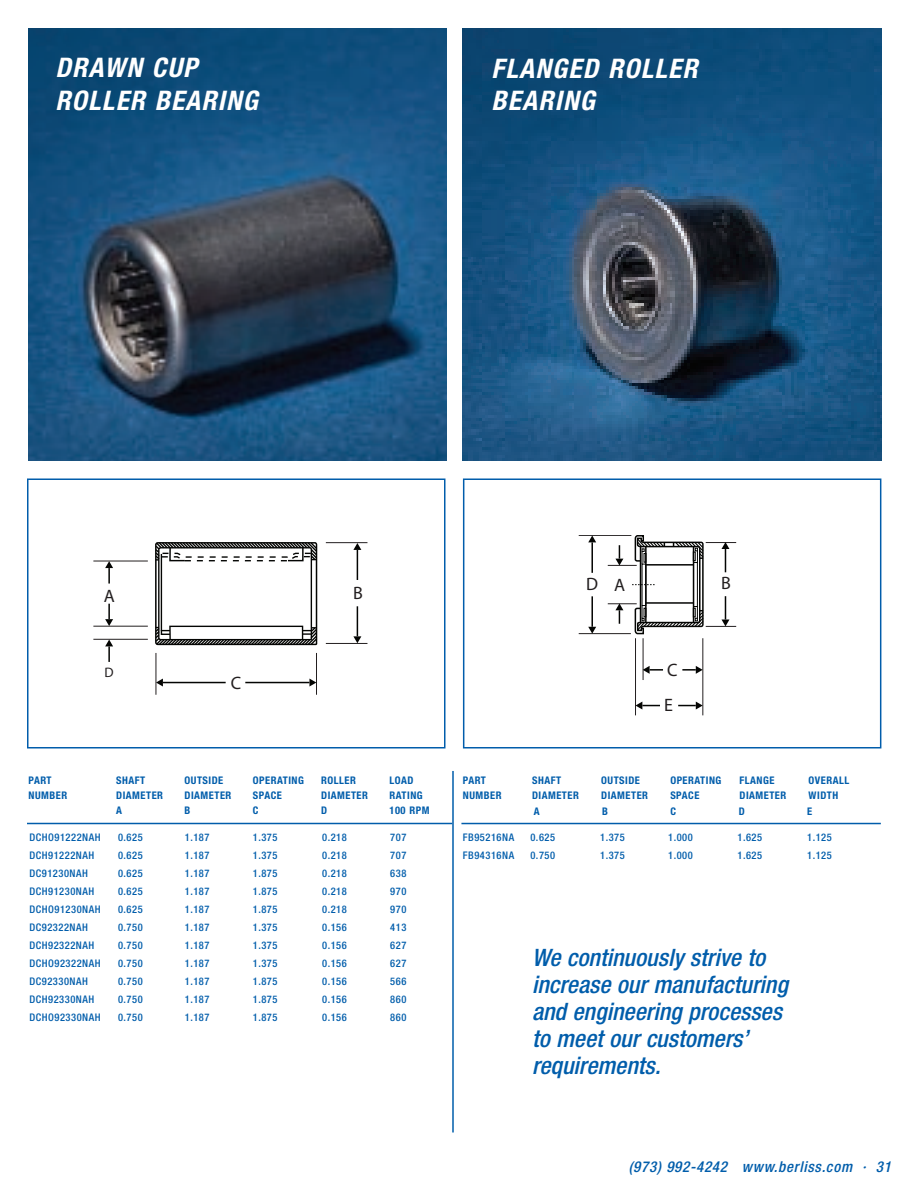
<style>
.page{position:relative;width:918px;height:1188px;background:#fff}
.page>*{position:absolute;margin:0;border:0;box-sizing:border-box;transform-origin:0 0}
.t1{font:italic 700 condensed 27px/32.4px "Helvetica Neue";letter-spacing:.05em;color:#fff}
.t2{font:italic 500 condensed 24px/27px "Helvetica Neue";color:#015dab}
.t3{font:18px "Myriad";color:#231f20}
.t4{font:italic 500 condensed 15px "Helvetica Neue";letter-spacing:.05em;color:#015dab}
.t5{font:13.8px "Myriad";color:#231f20}
.t6{font:500 condensed 10.5px/18px "Helvetica Neue";letter-spacing:.05em;color:#015dab}
.t7{font:700 condensed 10.5px/15px "Helvetica Neue";letter-spacing:.05em;color:#015dab}
</style>
<div class="page">
<hr style="left:452px;top:771px;width:2px;height:362px;background:#015dab">
<img style="left:463px;top:28px;width:418px;height:432px">
<hr style="left:643px;top:638px;width:1px;height:42px;background:#231f20">
<hr style="left:702px;top:638px;width:1px;height:77px;background:#231f20">
<hr style="left:635px;top:638px;width:1px;height:77px;background:#231f20">
<hr style="left:579px;top:535px;width:52px;height:1px;background:#231f20">
<hr style="left:706px;top:542px;width:30px;height:1px;background:#231f20">
<hr style="left:706px;top:626px;width:30px;height:1px;background:#231f20">
<hr style="left:579px;top:633px;width:52px;height:1px;background:#231f20">
<svg style="left:588px;top:536px;width:8px;height:6px"></svg>
<hr style="left:591px;top:542px;width:2px;height:31px;background:#040503">
<svg style="left:588px;top:627px;width:8px;height:7px"></svg>
<hr style="left:591px;top:596px;width:2px;height:31px;background:#040503">
<svg style="left:722px;top:596px;width:7px;height:30px"></svg>
<svg style="left:722px;top:543px;width:7px;height:29px"></svg>
<svg style="left:643px;top:666px;width:20px;height:8px"></svg>
<svg style="left:682px;top:666px;width:21px;height:8px"></svg>
<svg style="left:678px;top:702px;width:25px;height:8px"></svg>
<svg style="left:636px;top:702px;width:24px;height:8px"></svg>
<svg style="left:608px;top:535px;width:96px;height:100px"></svg>
<div style="left:463px;top:478px;width:418px;height:270px;border:2px solid #015dab"></div>
<img style="left:28px;top:28px;width:419px;height:432px">
<hr style="left:156px;top:653px;width:1px;height:42px;background:#231f20">
<hr style="left:316px;top:653px;width:1px;height:42px;background:#231f20">
<svg style="left:155px;top:542px;width:163px;height:104px"></svg>
<hr style="left:326px;top:542px;width:41px;height:1px;background:#231f20">
<hr style="left:326px;top:643px;width:41px;height:1px;background:#231f20">
<svg style="left:353px;top:543px;width:8px;height:7px"></svg>
<hr style="left:357px;top:550px;width:1px;height:30px;background:#040503">
<svg style="left:353px;top:636px;width:8px;height:7px"></svg>
<hr style="left:357px;top:606px;width:1px;height:30px;background:#040503">
<svg style="left:309px;top:679px;width:7px;height:8px"></svg>
<hr style="left:245px;top:682px;width:64px;height:1px;background:#040503">
<svg style="left:156px;top:679px;width:7px;height:8px"></svg>
<hr style="left:163px;top:682px;width:63px;height:1px;background:#040503">
<hr style="left:93px;top:561px;width:55px;height:1px;background:#231f20">
<hr style="left:93px;top:626px;width:55px;height:1px;background:#231f20">
<hr style="left:93px;top:639px;width:55px;height:1px;background:#231f20">
<svg style="left:105px;top:561px;width:8px;height:23px"></svg>
<svg style="left:105px;top:604px;width:8px;height:22px"></svg>
<svg style="left:105px;top:640px;width:8px;height:22px"></svg>
<hr style="left:161px;top:554px;width:1px;height:77px;background:#040503">
<div style="left:27px;top:478px;width:419px;height:270px;border:2px solid #015dab"></div>
<hr style="left:27px;top:823px;width:425px;height:1px;background:#015dab">
<hr style="left:461px;top:823px;width:420px;height:1px;background:#015dab">
<h1 class="t1" style="left:55px;top:54px;width:204px">DRAWN CUP<br>ROLLER BEARING</h1>
<h1 class="t1" style="left:492px;top:54px;width:208px">FLANGED ROLLER<br>BEARING</h1>
<h3 class="t3" style="left:104px;top:589px;width:13px">A</h3>
<h3 class="t3" style="left:353px;top:586px;width:11px">B</h3>
<h3 class="t5" style="left:105px;top:668px;width:11px">D</h3>
<h3 class="t3" style="left:231px;top:676px;width:12px">C</h3>
<h3 class="t3" style="left:586px;top:578px;width:13px">D</h3>
<h3 class="t3" style="left:721px;top:577px;width:11px">B</h3>
<h3 class="t3" style="left:614px;top:578px;width:13px">A</h3>
<h3 class="t3" style="left:667px;top:663px;width:12px">C</h3>
<h3 class="t3" style="left:664px;top:698px;width:10px">E</h3>
<p class="t7" style="left:28px;top:773px;width:40px">PART<br>NUMBER</p>
<p class="t7" style="left:463px;top:773px;width:40px">PART<br>NUMBER</p>
<p class="t7" style="left:532px;top:773px;width:48px">SHAFT<br>DIAMETER</p>
<p class="t7" style="left:601px;top:773px;width:48px">OUTSIDE<br>DIAMETER</p>
<p class="t7" style="left:670px;top:773px;width:53px">OPERATING<br>SPACE</p>
<p class="t7" style="left:740px;top:773px;width:48px">FLANGE<br>DIAMETER</p>
<p class="t7" style="left:809px;top:773px;width:42px">OVERALL<br>WIDTH</p>
<p class="t7" style="left:116px;top:773px;width:48px">SHAFT<br>DIAMETER</p>
<p class="t7" style="left:185px;top:773px;width:48px">OUTSIDE<br>DIAMETER</p>
<p class="t7" style="left:253px;top:773px;width:53px">OPERATING<br>SPACE</p>
<p class="t7" style="left:321px;top:773px;width:48px">ROLLER<br>DIAMETER</p>
<p class="t7" style="left:389px;top:773px;width:41px">LOAD<br>RATING<br>100 RPM</p>
<p class="t7" style="left:116px;top:803px;width:7px">A</p>
<p class="t7" style="left:185px;top:803px;width:7px">B</p>
<p class="t7" style="left:253px;top:803px;width:7px">C</p>
<p class="t7" style="left:321px;top:803px;width:8px">D</p>
<p class="t7" style="left:534px;top:803px;width:7px">A</p>
<p class="t7" style="left:602px;top:803px;width:7px">B</p>
<p class="t7" style="left:671px;top:803px;width:7px">C</p>
<p class="t7" style="left:739px;top:803px;width:8px">D</p>
<p class="t7" style="left:807px;top:803px;width:7px">E</p>
<p class="t6" style="left:30px;top:829px;width:73px">DCHO91222NAH<br>DCH91222NAH<br>DC91230NAH<br>DCH91230NAH<br>DCHO91230NAH<br>DC92322NAH<br>DCH92322NAH<br>DCHO92322NAH<br>DC92330NAH<br>DCH92330NAH<br>DCHO92330NAH</p>
<p class="t6" style="left:118px;top:829px;width:26px;text-align:justify">0.625<br>0.625<br>0.625<br>0.625<br>0.625<br>0.750<br>0.750<br>0.750<br>0.750<br>0.750<br>0.750</p>
<p class="t6" style="left:185px;top:829px;width:26px;text-align:justify">1.187<br>1.187<br>1.187<br>1.187<br>1.187<br>1.187<br>1.187<br>1.187<br>1.187<br>1.187<br>1.187</p>
<p class="t6" style="left:253px;top:829px;width:26px;text-align:justify">1.375<br>1.375<br>1.875<br>1.875<br>1.875<br>1.375<br>1.375<br>1.375<br>1.875<br>1.875<br>1.875</p>
<p class="t6" style="left:322px;top:829px;width:26px;text-align:justify">0.218<br>0.218<br>0.218<br>0.218<br>0.218<br>0.156<br>0.156<br>0.156<br>0.156<br>0.156<br>0.156</p>
<p class="t6" style="left:390px;top:829px;width:18px;text-align:justify">707<br>707<br>638<br>970<br>970<br>413<br>627<br>627<br>566<br>860<br>860</p>
<p class="t6" style="left:463px;top:830px;width:53px">FB95216NA<br>FB94316NA</p>
<p class="t6" style="left:530px;top:830px;width:26px">0.625<br>0.750</p>
<p class="t6" style="left:600px;top:830px;width:26px">1.375<br>1.375</p>
<p class="t6" style="left:668px;top:830px;width:26px">1.000<br>1.000</p>
<p class="t6" style="left:738px;top:830px;width:26px">1.625<br>1.625</p>
<p class="t6" style="left:807px;top:830px;width:26px">1.125<br>1.125</p>
<h2 class="t2" style="left:532px;top:947px;width:257px">We continuously strive to increase our manufacturing and engineering processes to meet our customers’ requirements.</h2>
<h3 class="t4" style="left:629px;top:1161px;width:264px">(973) 992-4242 www.berliss.com · 31</h3>
</div>
